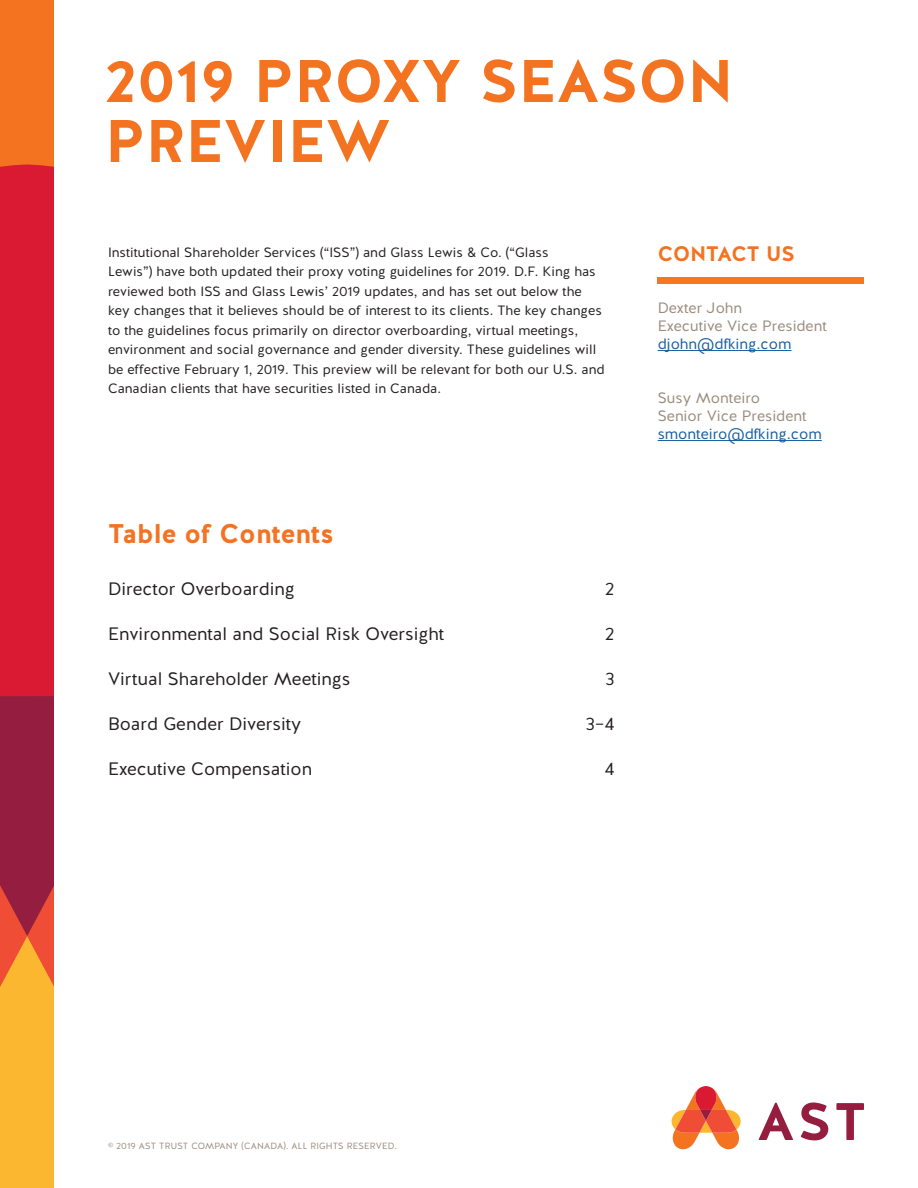
<style>
.page{position:relative;width:918px;height:1188px;background:#fff}
.page>*{position:absolute;margin:0;border:0;box-sizing:border-box;transform-origin:0 0}
.t1{font:700 60px/60px "Halis GR";color:#f47321}
.PAGE_TITLE_WARM_GREY{font:700 27px "Halis GR";color:#f47323}
.CALLOUT_TITLE{font:700 21px "Halis GR";letter-spacing:-.01em;color:#f47321}
.SECTION_HEADER{font:18px "Halis GR";color:#231f20}
.CALLOUT_TEXT{font:15px "Halis GR";color:#998b7d}
.CALLOUT_TEXT-2{font:15px "Halis GR";color:#175d9e}
.BODY_COPY{font:13.5px/19.5px "Halis GR";color:#231f20}
.t2{font:9px "Halis GR";letter-spacing:.02em;color:#998b7d}
</style>
<div class="page">
<div style="left:0;top:0;width:54px;height:1188px;background:#f47321"></div>
<svg style="left:0;top:165px;width:54px;height:1023px;background:#d43f34"></svg>
<svg style="left:759px;top:1103px;width:34px;height:37px"></svg>
<svg style="left:801px;top:1103px;width:28px;height:37px"></svg>
<svg style="left:836px;top:1103px;width:28px;height:37px"></svg>
<svg style="left:672px;top:1086px;width:69px;height:63px"></svg>
<div style="left:658px;top:278px;width:206px;height:6px;background:#f47721"></div>
<hr style="left:658px;top:350px;width:134px;height:1px;background:#175d9e">
<hr style="left:658px;top:440px;width:164px;height:1px;background:#175d9e">
<p class="t1" style="left:105px;top:52px;width:630px">2019 PROXY SEASON<br>PREVIEW</p>
<p class="BODY_COPY" style="left:108px;top:243px;width:498px">Institutional Shareholder Services (“ISS”) and Glass Lewis &amp; Co. (“Glass<br>Lewis”) have both updated their proxy voting guidelines for 2019. D.F. King has reviewed both ISS and Glass Lewis’ 2019 updates, and has set out below the key changes that it believes should be of interest to its clients. The key changes to the guidelines focus primarily on director overboarding, virtual meetings, environment and social governance and gender diversity. These guidelines will be effective February 1, 2019. This preview will be relevant for both our U.S. and Canadian clients that have securities listed in Canada.</p>
<p class="PAGE_TITLE_WARM_GREY" style="left:108px;top:516px;width:228px">Table of Contents</p>
<p class="SECTION_HEADER" style="left:108px;top:577px;width:188px">Director Overboarding</p>
<p class="SECTION_HEADER" style="left:108px;top:622px;width:338px">Environmental and Social Risk Oversight</p>
<p class="SECTION_HEADER" style="left:108px;top:667px;width:244px">Virtual Shareholder Meetings</p>
<p class="SECTION_HEADER" style="left:108px;top:712px;width:195px">Board Gender Diversity</p>
<p class="SECTION_HEADER" style="left:108px;top:757px;width:206px">Executive Compensation</p>
<p class="SECTION_HEADER" style="left:605px;top:577px;width:11px">2</p>
<p class="SECTION_HEADER" style="left:605px;top:622px;width:11px">2</p>
<p class="SECTION_HEADER" style="left:605px;top:667px;width:11px">3</p>
<p class="SECTION_HEADER" style="left:586px;top:712px;width:30px">3–4</p>
<p class="SECTION_HEADER" style="left:605px;top:757px;width:11px">4</p>
<p class="CALLOUT_TITLE" style="left:658px;top:240px;width:139px">CONTACT US</p>
<p class="CALLOUT_TEXT" style="left:658px;top:298px;width:86px">Dexter John</p>
<p class="CALLOUT_TEXT" style="left:658px;top:316px;width:171px">Executive Vice President</p>
<p class="CALLOUT_TEXT-2" style="left:658px;top:334px;width:135px">djohn@dfking.com</p>
<p class="CALLOUT_TEXT" style="left:658px;top:388px;width:104px">Susy Monteiro</p>
<p class="CALLOUT_TEXT" style="left:658px;top:406px;width:150px">Senior Vice President</p>
<p class="CALLOUT_TEXT-2" style="left:658px;top:424px;width:166px">smonteiro@dfking.com</p>
<p class="t2" style="left:108px;top:1140px;width:290px">© 2019 AST TRUST COMPANY (CANADA). ALL RIGHTS RESERVED.</p>
</div>
